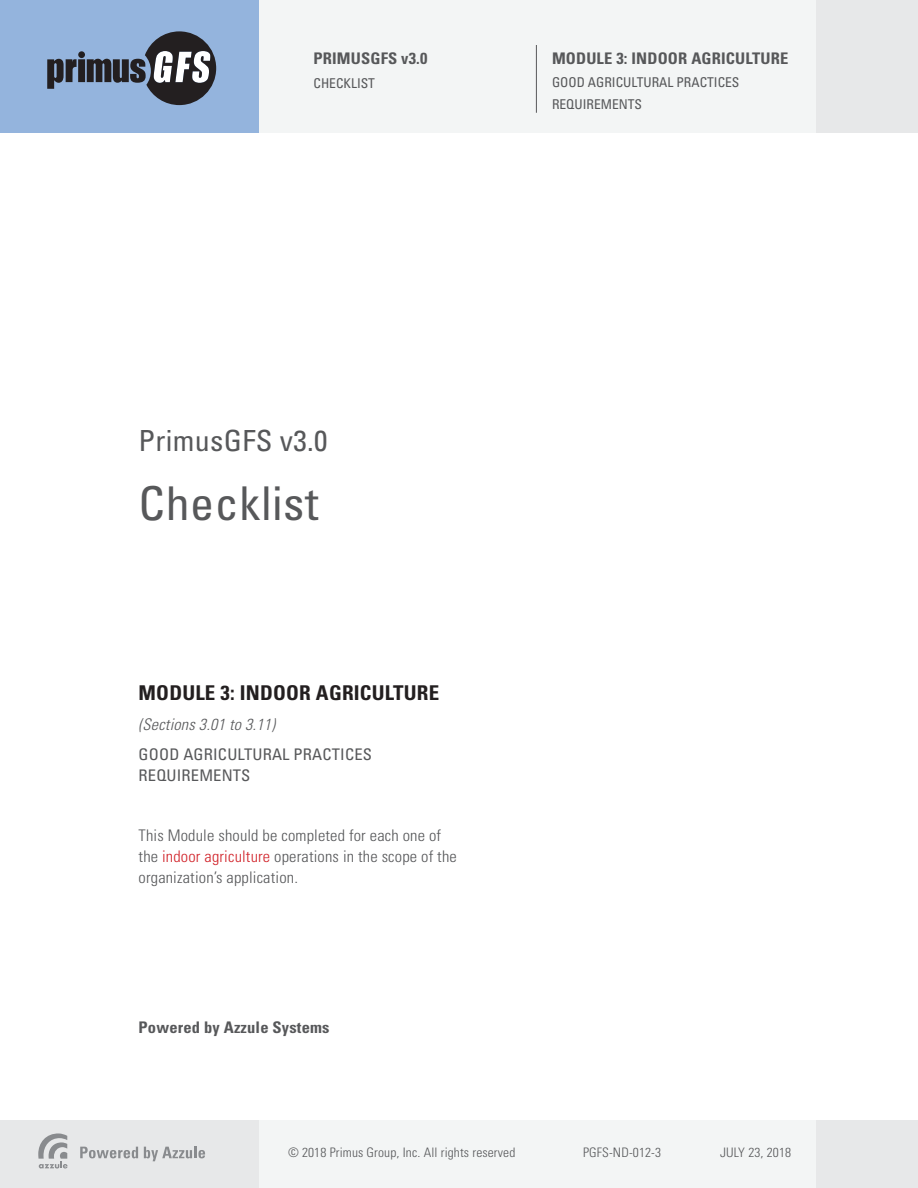
<style>
.page{position:relative;width:918px;height:1188px;background:#fff}
.page>*{position:absolute;margin:0;border:0;box-sizing:border-box;transform-origin:0 0}
.t1{font:condensed 46.5px "Univers LT Std";letter-spacing:.01em;color:#57585a}
.t2{font:condensed 29.1px "Univers LT Std";letter-spacing:.01em;color:#57585a}
.t3{font:700 condensed 20.4px "Univers LT Std";letter-spacing:.01em;color:#231f20}
.t4{font:300 condensed 16.05px/21px "Univers LT Std";letter-spacing:.01em;color:#57585a}
.t5{font:700 condensed 16.05px "Univers LT Std";letter-spacing:.01em;color:#57585a}
.t6{font:condensed 16.05px/21px "Univers LT Std";letter-spacing:.01em;color:#57585a}
.t7{font:italic 300 condensed 16.05px "Univers LT Std";letter-spacing:.01em;color:#57585a}
.t8{font:condensed 13.5px/22.5px "Univers LT Std";color:#57585a}
.t9{font:300 condensed 13.05px "Univers LT Std";letter-spacing:.01em;color:#57585a}
.s1{color:#d1232a}
</style>
<div class="page">
<div style="left:0;top:0;width:918px;height:132px;background:#f3f5f5"></div>
<div style="left:816px;top:0;width:102px;height:132px;background:#e7e8e9"></div>
<div style="left:0;top:0;width:259px;height:133px;background:#94b4dd"></div>
<svg style="left:47px;top:59px;width:30px;height:30px"></svg>
<div style="left:78px;top:59px;width:7px;height:23px;background:#231f20"></div>
<div style="left:78px;top:51px;width:7px;height:7px;background:#231f20;border-radius:50%"></div>
<svg style="left:87px;top:31px;width:129px;height:74px"></svg>
<div style="left:0;top:1120px;width:918px;height:68px;background:#f3f5f5"></div>
<div style="left:816px;top:1120px;width:102px;height:68px;background:#e7e8e9"></div>
<div style="left:0;top:1120px;width:259px;height:68px;background:#e7e8e9"></div>
<svg style="left:80px;top:1147px;width:58px;height:11px"></svg>
<svg style="left:144px;top:1147px;width:61px;height:14px"></svg>
<svg style="left:38px;top:1133px;width:30px;height:35px"></svg>
<hr style="left:536px;top:45px;width:1px;height:68px;background:#57585a">
<p class="t5" style="left:314px;top:49px;width:115px">PRIMUSGFS v3.0</p>
<p class="t8" style="left:314px;top:72px;width:63px">CHECKLIST</p>
<p class="t5" style="left:552px;top:49px;width:238px">MODULE 3: INDOOR AGRICULTURE</p>
<p class="t8" style="left:552px;top:71px;width:189px">GOOD AGRICULTURAL PRACTICES<br>REQUIREMENTS</p>
<h2 class="t2" style="left:139px;top:423px;width:190px">PrimusGFS v3.0</h2>
<h1 class="t1" style="left:139px;top:474px;width:181px">Checklist</h1>
<p class="t3" style="left:139px;top:681px;width:302px">MODULE 3: INDOOR AGRICULTURE</p>
<p class="t7" style="left:139px;top:715px;width:138px">(Sections 3.01 to 3.11)</p>
<p class="t6" style="left:139px;top:744px;width:235px">GOOD AGRICULTURAL PRACTICES<br>REQUIREMENTS</p>
<p class="t4" style="left:139px;top:825px;width:320px">This Module should be completed for each one of the <span class="s1">indoor agriculture</span> operations in the scope of the organization’s application.</p>
<p class="t5" style="left:139px;top:1018px;width:192px">Powered by Azzule Systems</p>
<p class="t9" style="left:288px;top:1145px;width:229px">© 2018 Primus Group, Inc. All rights reserved</p>
<p class="t9" style="left:583px;top:1145px;width:80px">PGFS-ND-012-3</p>
<p class="t9" style="left:720px;top:1145px;width:73px">JULY 23, 2018</p>
</div>
